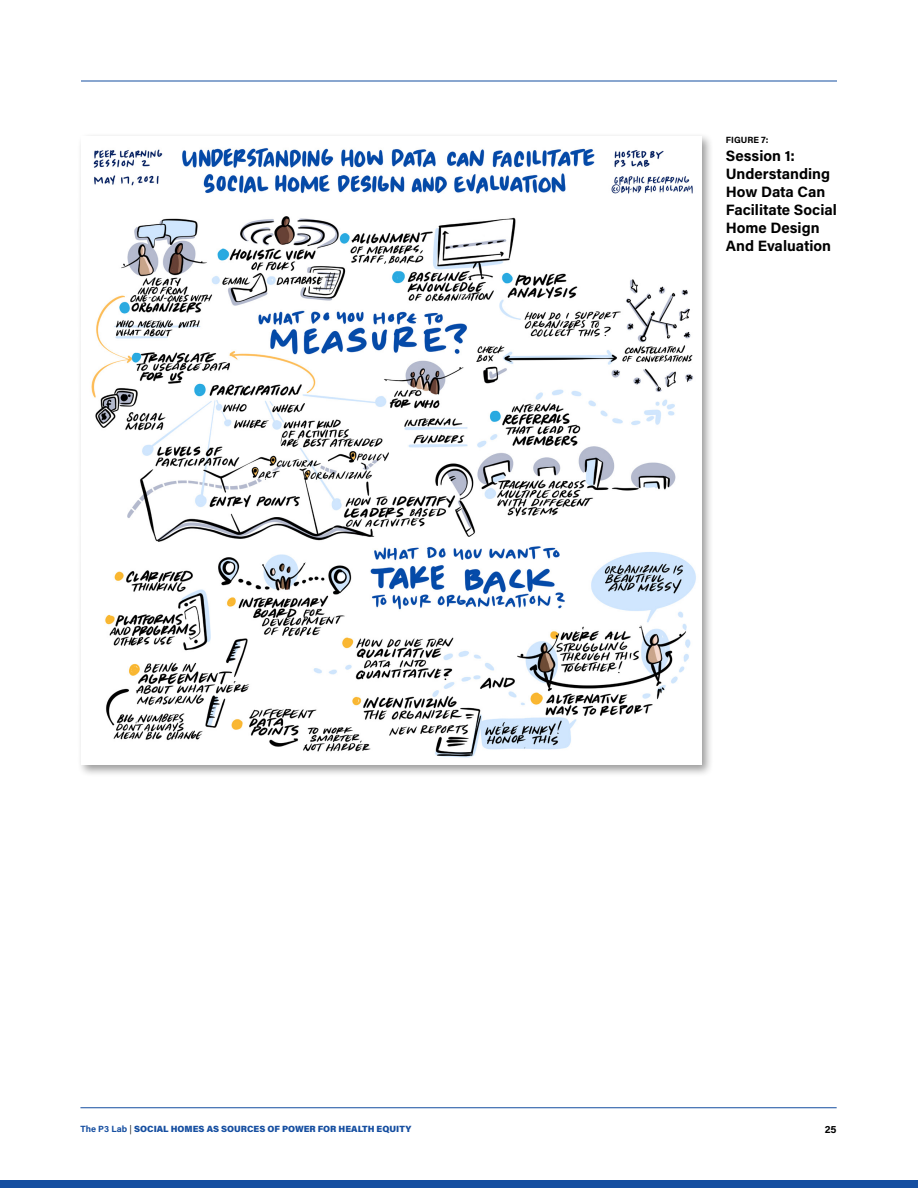
<style>
.page{position:relative;width:918px;height:1188px;background:#fff}
.page>*{position:absolute;margin:0;border:0;box-sizing:border-box;transform-origin:0 0}
.t1{font:700 15px/18px "Acumin Pro";color:#000}
.t2{font:700 10.5px "Acumin Pro";color:#000}
.t3{font:900 9px "Acumin Pro";color:#154ea0}
.t4{font:700 9px "Acumin Pro";letter-spacing:.005em;color:#000}
.s1{font-weight:700}
.s2{font-weight:300;color:#000}
</style>
<div class="page">
<div style="left:0;top:1180px;width:918px;height:8px;background:#154ea0"></div>
<hr style="left:80px;top:1107px;width:757px;height:1px;background:#154ea0">
<hr style="left:81px;top:81px;width:756px;height:1px;background:#154ea0">
<div style="left:78px;top:133px;width:636px;height:644px;background:#000;opacity:.4"></div>
<img style="left:81px;top:136px;width:620px;height:628px">
<p class="t4" style="left:726px;top:133px;width:44px">FIGURE 7:</p>
<p class="t1" style="left:726px;top:146px;width:112px">Session 1:<br>Understanding<br>How Data Can<br>Facilitate Social<br>Home Design<br>And Evaluation</p>
<p class="t3" style="left:80px;top:1122px;width:332px"><span class="s1">The P3 Lab</span> <span class="s2">|</span> SOCIAL HOMES AS SOURCES OF POWER FOR HEALTH EQUITY</p>
<p class="t2" style="left:825px;top:1122px;width:13px">25</p>
</div>
